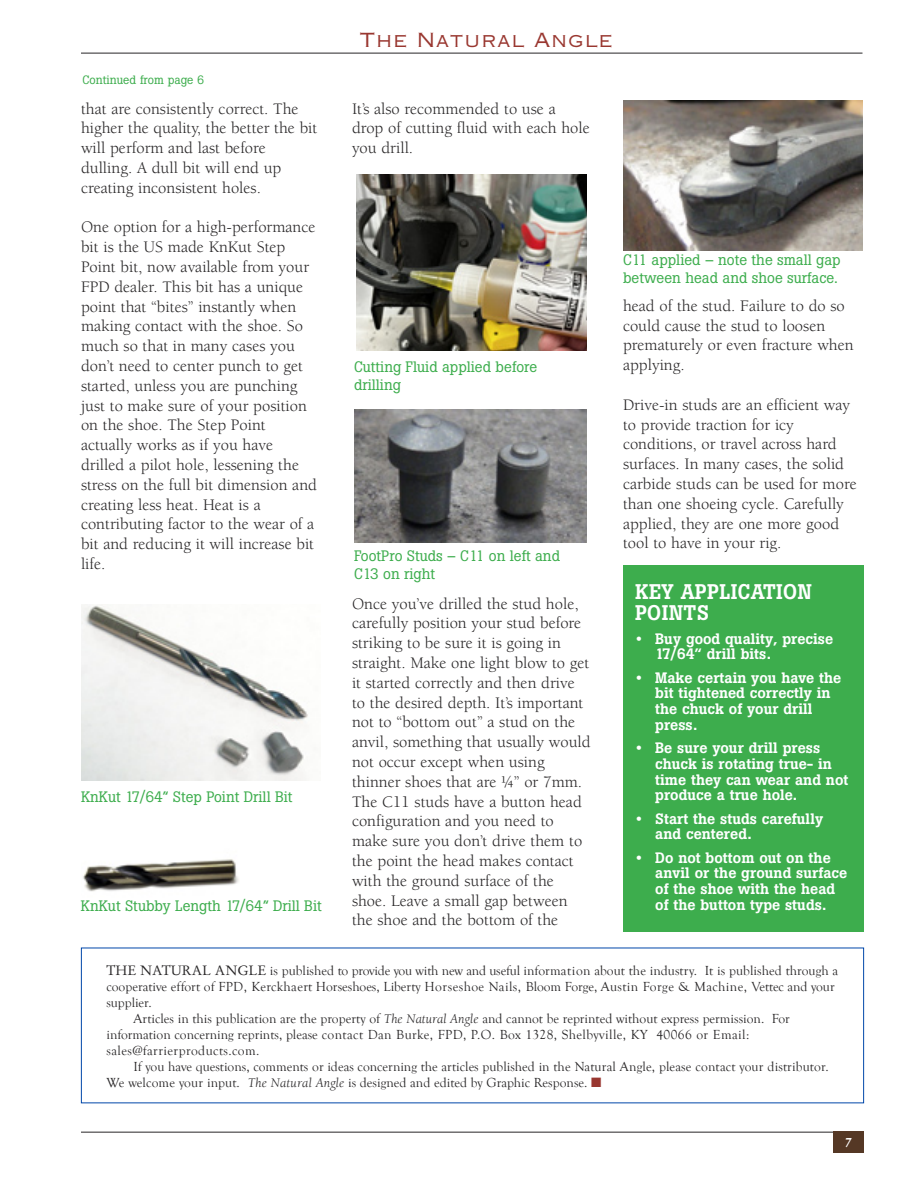
<style>
.page{position:relative;width:918px;height:1188px;background:#fff}
.page>*{position:absolute;margin:0;border:0;box-sizing:border-box;transform-origin:0 0}
.t1{font:500 21px/21px "Boton";letter-spacing:.02em;color:#fff}
.t2{font:19.5px "Copperplate Thirty Two AB";letter-spacing:.05em;color:#993730}
.t3{font:16.5px/19.8px "Berkeley";color:#272526}
.t4{font:500 15px/15.8px "Boton";color:#fff}
.t5{font:15px/18px "Boton";color:#3dad4d}
.t6{font:13.5px "Goudy Old Style T";color:#272526}
.t7{font:13.5px "Goudy Old Style T";letter-spacing:.02em;color:#272526}
.t8{font:13.5px "Goudy Old Style T";letter-spacing:.03em;color:#272526}
.t9{font:700 13.5px "Stempel Garamond";color:#fff}
.t10{font:12px "Boton";color:#3dad4d}
.s1{font-family:"Stempel Garamond"}
.s2{font-family:"Berkeley";font-style:italic}
.s3{color:#993730}
</style>
<div class="page">
<hr style="left:81px;top:1132px;width:783px;height:1px;background:#272526">
<div style="left:833px;top:1132px;width:31px;height:21px;background:#553825"></div>
<hr style="left:81px;top:53px;width:781px;height:1px;background:#272526">
<img style="left:354px;top:409px;width:232px;height:133px">
<img style="left:81px;top:604px;width:227px;height:177px">
<img style="left:83px;top:859px;width:156px;height:33px">
<img style="left:356px;top:174px;width:230px;height:177px">
<img style="left:623px;top:101px;width:239px;height:149px">
<div style="left:623px;top:565px;width:241px;height:367px;background:#3dad4d"></div>
<p class="t10" style="left:82px;top:76px;width:123px">Continued from page 6</p>
<p class="t3" style="left:81px;top:100px;width:238px">that are consistently correct. The higher the quality, the better the bit will perform and last before dulling. A dull bit will end up creating inconsistent holes.</p>
<p class="t3" style="left:81px;top:219px;width:238px">One option for a high-performance bit is the US made KnKut Step<br>Point bit, now available from your<br>FPD dealer. This bit has a unique point that “bites” instantly when making contact with the shoe. So much so that in many cases you don’t need to center punch to get started, unless you are punching just to make sure of your position on the shoe. The Step Point actually works as if you have drilled a pilot hole, lessening the stress on the full bit dimension and creating less heat. Heat is a contributing factor to the wear of a bit and reducing it will increase bit life.</p>
<p class="t5" style="left:81px;top:789px;width:213px">KnKut 17/64” Step Point Drill Bit</p>
<p class="t5" style="left:81px;top:899px;width:242px">KnKut Stubby Length 17/64” Drill Bit</p>
<p class="t2" style="left:360px;top:29px;width:254px">The Natural Angle</p>
<p class="t3" style="left:352px;top:100px;width:239px">It’s also recommended to use a drop of cutting fluid with each hole you drill.</p>
<p class="t5" style="left:354px;top:360px;width:185px">Cutting Fluid applied before drilling</p>
<p class="t5" style="left:354px;top:548px;width:208px">FootPro Studs – C11 on left and<br>C13 on right</p>
<p class="t3" style="left:352px;top:595px;width:240px">Once you’ve drilled the stud hole, carefully position your stud before striking to be sure it is going in straight. Make one light blow to get it started correctly and then drive to the desired depth. It’s important not to “bottom out” a stud on the anvil, something that usually would not occur except when using thinner shoes that are ¼” or 7mm.<br>The C11 studs have a button head configuration and you need to make sure you don’t drive them to the point the head makes contact with the ground surface of the shoe. Leave a small gap between the shoe and the bottom of the</p>
<p class="t5" style="left:623px;top:252px;width:219px">C11 applied – note the small gap between head and shoe surface.</p>
<p class="t3" style="left:623px;top:297px;width:232px">head of the stud. Failure to do so could cause the stud to loosen prematurely or even fracture when applying.</p>
<p class="t3" style="left:623px;top:396px;width:235px">Drive-in studs are an efficient way to provide traction for icy conditions, or travel across hard surfaces. In many cases, the solid carbide studs can be used for more than one shoeing cycle. Carefully applied, they are one more good tool to have in your rig.</p>
<p class="t1" style="left:635px;top:584px;width:178px">KEY APPLICATION<br>POINTS</p>
<p class="t4" style="left:655px;top:632px;width:180px;text-indent:-19px">• Buy good quality, precise<br>17/64” drill bits.</p>
<p class="t4" style="left:655px;top:671px;width:188px;text-indent:-19px">• Make certain you have the bit tightened correctly in the chuck of your drill press.</p>
<p class="t4" style="left:655px;top:741px;width:195px;text-indent:-19px">• Be sure your drill press chuck is rotating true- in time they can wear and not produce a true hole.</p>
<p class="t4" style="left:655px;top:812px;width:169px;text-indent:-19px">• Start the studs carefully and centered.</p>
<p class="t4" style="left:655px;top:851px;width:194px;text-indent:-19px">• Do not bottom out on the anvil or the ground surface of the shoe with the head of the button type studs.</p>
<p class="t6" style="left:106px;top:963px;width:733px"><span class="s1">THE NATURAL ANGLE</span> is published to provide you with new and useful information about the industry. It is published through a</p>
<p class="t6" style="left:106px;top:979px;width:730px">cooperative effort of FPD, Kerckhaert Horseshoes, Liberty Horseshoe Nails, Bloom Forge, Austin Forge &amp; Machine, Vettec and your</p>
<p class="t6" style="left:106px;top:995px;width:47px">supplier.</p>
<p class="t6" style="left:133px;top:1011px;width:658px">Articles in this publication are the property of <span class="s2">The Natural Angle</span> and cannot be reprinted without express permission. For</p>
<p class="t7" style="left:106px;top:1027px;width:644px">information concerning reprints, please contact Dan Burke, FPD, P.O. Box 1328, Shelbyville, KY 40066 or Email:</p>
<p class="t8" style="left:106px;top:1043px;width:154px">sales@farrierproducts.com.</p>
<p class="t6" style="left:133px;top:1059px;width:697px">If you have questions, comments or ideas concerning the articles published in the Natural Angle, please contact your distributor.</p>
<p class="t6" style="left:106px;top:1075px;width:497px">We welcome your input. <span class="s2">The Natural Angle</span> is designed and edited by Graphic Response. <span class="s3">■</span></p>
<p class="t9" style="left:845px;top:1137px;width:8px">7</p>
</div>
